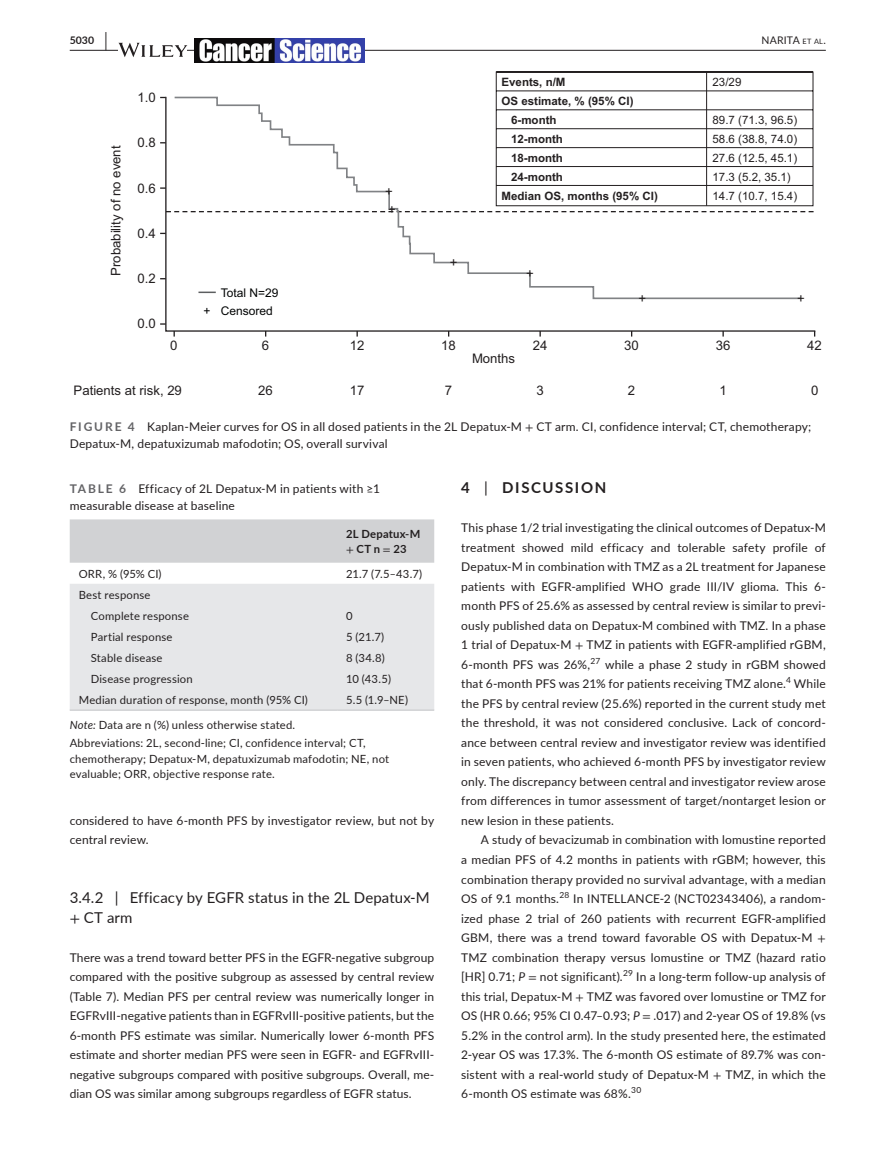
<style>
.page{position:relative;width:893px;height:1174px;background:#fff}
.page>*{position:absolute;margin:0;border:0;box-sizing:border-box;transform-origin:0 0}
.t1{font:15px/19.5px "Lato";letter-spacing:.005em;color:#231f20}
.t2{font:700 15px "Lato";letter-spacing:.11em;color:#231f20}
.t3{font:13.2px "Arial";color:#231f20}
.t4{font:12px/19.5px "Lato";letter-spacing:.015em;color:#231f20}
.t5{font:12px/18px "Arial";color:#030505}
.t6{font:700 11.55px "Arial";color:#231f20}
.t7{font:11.55px/18.9px "Arial";color:#231f20}
.t8{font:11.25px/21px "Lato";letter-spacing:.015em;color:#231f20}
.t9{font:700 11.25px/15.8px "Lato";letter-spacing:.02em;color:#231f20}
.t10{font:10.5px "Lato";letter-spacing:.02em;color:#231f20}
.t11{font:700 10.5px "Lato";color:#231f20}
.t12{font:8.4px "Lato";color:#231f20}
.s1{font-size:19.5px}
.s2{font-size:7.35px}
.s3{font-weight:700;color:#636366}
.s4{font-family:"STIX"}
.s5{font-family:"STIX";font-weight:400}
.s6{font-style:italic}
.s7{font-weight:400}
</style>
<div class="page">
<hr style="left:70px;top:50px;width:756px;height:1px;background:#231f20">
<svg style="left:118px;top:43px;width:69px;height:14px"></svg>
<img style="left:195px;top:38px;width:170px;height:24px">
<svg style="left:495px;top:72px;width:319px;height:24px"></svg>
<svg style="left:165px;top:96px;width:651px;height:236px"></svg>
<svg style="left:160px;top:323px;width:6px;height:2px"></svg>
<svg style="left:160px;top:187px;width:6px;height:2px"></svg>
<svg style="left:173px;top:96px;width:630px;height:204px"></svg>
<hr style="left:706px;top:72px;width:1px;height:134px;background:#231f20">
<div style="left:70px;top:519px;width:364px;height:43px;background:#d1d2d4"></div>
<div style="left:70px;top:584px;width:364px;height:125px;background:#e6e7e9"></div>
<hr style="left:70px;top:709px;width:267px;height:2px;background:#d1d2d4">
<hr style="left:337px;top:709px;width:97px;height:2px;background:#d1d2d4">
<p class="t11" style="left:70px;top:33px;width:39px">5030 <span class="s1">|</span></p>
<p class="t10" style="left:761px;top:33px;width:66px">NARITA <span class="s2">et al</span>.</p>
<p class="t3" style="left:107px;top:276px;width:132px;rotate:-90deg">Probability of no event</p>
<p class="t3" style="left:137px;top:89px;width:20px">1.0</p>
<p class="t3" style="left:137px;top:134px;width:20px">0.8</p>
<p class="t3" style="left:137px;top:179px;width:20px">0.6</p>
<p class="t3" style="left:137px;top:224px;width:20px">0.4</p>
<p class="t3" style="left:137px;top:270px;width:20px">0.2</p>
<p class="t3" style="left:137px;top:315px;width:20px">0.0</p>
<p class="t5" style="left:204px;top:283px;width:76px;text-indent:17px">Total N=29 + Censored</p>
<p class="t3" style="left:385px;top:183px;width:9px">+</p>
<p class="t3" style="left:388px;top:200px;width:9px">+</p>
<p class="t3" style="left:450px;top:254px;width:9px">+</p>
<p class="t6" style="left:501px;top:74px;width:66px">Events, n/M</p>
<p class="t6" style="left:501px;top:93px;width:134px">OS estimate, % (95% CI)</p>
<p class="t6" style="left:511px;top:112px;width:47px">6-month</p>
<p class="t6" style="left:511px;top:131px;width:53px">12-month</p>
<p class="t6" style="left:511px;top:150px;width:53px">18-month</p>
<p class="t6" style="left:511px;top:169px;width:53px">24-month</p>
<p class="t6" style="left:501px;top:188px;width:158px">Median OS, months (95% CI)</p>
<p class="t3" style="left:526px;top:264px;width:9px">+</p>
<p class="t7" style="left:713px;top:73px;width:30px">23/29</p>
<p class="t7" style="left:713px;top:110px;width:86px">89.7 (71.3, 96.5)<br>58.6 (38.8, 74.0)<br>27.6 (12.5, 45.1)<br>17.3 (5.2, 35.1)<br>14.7 (10.7, 15.4)</p>
<p class="t3" style="left:639px;top:289px;width:9px">+</p>
<p class="t3" style="left:797px;top:289px;width:9px">+</p>
<p class="t3" style="left:170px;top:337px;width:9px">0</p>
<p class="t3" style="left:350px;top:337px;width:16px">12</p>
<p class="t3" style="left:262px;top:337px;width:9px">6</p>
<p class="t3" style="left:441px;top:337px;width:16px">18</p>
<p class="t3" style="left:533px;top:337px;width:16px">24</p>
<p class="t3" style="left:624px;top:337px;width:16px">30</p>
<p class="t3" style="left:716px;top:337px;width:16px">36</p>
<p class="t3" style="left:807px;top:337px;width:16px">42</p>
<p class="t3" style="left:472px;top:350px;width:45px">Months</p>
<p class="t3" style="left:74px;top:381px;width:110px">Patients at risk, 29</p>
<p class="t3" style="left:258px;top:381px;width:16px">26</p>
<p class="t3" style="left:350px;top:381px;width:16px">17</p>
<p class="t3" style="left:445px;top:381px;width:9px">7</p>
<p class="t3" style="left:536px;top:381px;width:9px">3</p>
<p class="t3" style="left:628px;top:381px;width:9px">2</p>
<p class="t3" style="left:719px;top:381px;width:9px">1</p>
<p class="t3" style="left:811px;top:381px;width:9px">0</p>
<p class="t4" style="left:70px;top:418px;width:743px;line-height:16.5px"><span class="s3">FIGURE 4</span> Kaplan-Meier curves for OS in all dosed patients in the 2L Depatux-M <span class="s4">+</span> CT arm. CI, confidence interval; CT, chemotherapy;<br>Depatux-M, depatuxizumab mafodotin; OS, overall survival</p>
<p class="t4" style="left:70px;top:480px;width:312px;line-height:16.5px"><span class="s3">TABLE 6</span> Efficacy of 2L Depatux-M in patients with ≥1 measurable disease at baseline</p>
<p class="t9" style="left:346px;top:525px;width:76px">2L Depatux-M <span class="s5">+</span> CT n<span class="s5">=</span>23</p>
<p class="t8" style="left:79px;top:562px;width:84px">ORR, % (95% CI)</p>
<p class="t8" style="left:346px;top:562px;width:78px">21.7 (7.5‒43.7)</p>
<p class="t8" style="left:91px;top:584px;width:100px;text-indent:-12px">Best response<br>Complete response</p>
<p class="t8" style="left:346px;top:605px;width:8px">0</p>
<p class="t8" style="left:91px;top:626px;width:83px">Partial response</p>
<p class="t8" style="left:346px;top:626px;width:40px">5 (21.7)</p>
<p class="t8" style="left:91px;top:647px;width:73px">Stable disease</p>
<p class="t8" style="left:346px;top:647px;width:40px">8 (34.8)</p>
<p class="t8" style="left:91px;top:668px;width:103px">Disease progression</p>
<p class="t8" style="left:346px;top:668px;width:46px">10 (43.5)</p>
<p class="t8" style="left:79px;top:689px;width:231px">Median duration of response, month (95% CI)</p>
<p class="t8" style="left:346px;top:689px;width:63px">5.5 (1.9‒NE)</p>
<p class="t8" style="left:70px;top:715px;width:297px;line-height:18px"><span class="s6">Note:</span> Data are n (%) unless otherwise stated.<br>Abbreviations: 2L, second-line; CI, confidence interval; CT,</p>
<p class="t8" style="left:70px;top:750px;width:321px;line-height:15.8px">chemotherapy; Depatux-M, depatuxizumab mafodotin; NE, not evaluable; ORR, objective response rate.</p>
<p class="t4" style="left:70px;top:810px;width:366px">considered to have 6-month PFS by investigator review, but not by central review.</p>
<p class="t1" style="left:70px;top:887px;width:362px">3.4.2 | Efficacy by EGFR status in the 2L Depatux-M <span class="s4">+</span> CT arm</p>
<p class="t4" style="left:70px;top:947px;width:366px;text-align:justify">There was a trend toward better PFS in the EGFR-negative subgroup compared with the positive subgroup as assessed by central review (Table 7). Median PFS per central review was numerically longer in EGFRvIII-negative patients than in EGFRvIII-positive patients, but the 6-month PFS estimate was similar. Numerically lower 6-month PFS estimate and shorter median PFS were seen in EGFR- and EGFRvIII&shy;negative subgroups compared with positive subgroups. Overall, me&shy;dian OS was similar among subgroups regardless of EGFR status.</p>
<p class="t2" style="left:461px;top:477px;width:147px">4 <span class="s7">|</span> DISCUSSION</p>
<p class="t4" style="left:461px;top:518px;width:366px;text-align:justify">This phase 1/2 trial investigating the clinical outcomes of Depatux-M treatment showed mild efficacy and tolerable safety profile of Depatux-M in combination with TMZ as a 2L treatment for Japanese patients with EGFR-amplified WHO grade III/IV glioma. This 6- month PFS of 25.6% as assessed by central review is similar to previ&shy;ously published data on Depatux-M combined with TMZ. In a phase 1 trial of Depatux-M <span class="s4">+</span> TMZ in patients with EGFR-amplified rGBM, 6-month PFS was 26%,</p>
<p class="t12" style="left:591px;top:654px;width:11px">27</p>
<p class="t4" style="left:461px;top:654px;width:366px;text-indent:144px">while a phase 2 study in rGBM showed that 6-month PFS was 21% for patients receiving TMZ alone.</p>
<p class="t12" style="left:786px;top:674px;width:6px">4</p>
<p class="t4" style="left:461px;top:674px;width:366px;text-align:justify;text-indent:333px">While the PFS by central review (25.6%) reported in the current study met the threshold, it was not considered conclusive. Lack of concord&shy;ance between central review and investigator review was identified in seven patients, who achieved 6-month PFS by investigator review only. The discrepancy between central and investigator review arose from differences in tumor assessment of target/nontarget lesion or new lesion in these patients.</p>
<p class="t4" style="left:461px;top:830px;width:366px;text-align:justify;text-indent:20px">A study of bevacizumab in combination with lomustine reported a median PFS of 4.2 months in patients with rGBM; however, this combination therapy provided no survival advantage, with a median OS of 9.1 months.<sup>28</sup> In INTELLANCE-2 (NCT02343406), a random&shy;ized phase 2 trial of 260 patients with recurrent EGFR-amplified GBM, there was a trend toward favorable OS with Depatux-M <span class="s4">+ </span>TMZ combination therapy versus lomustine or TMZ (hazard ratio [HR] 0.71; <span class="s6">P</span> <span class="s4">=</span> not significant).<sup>29</sup> In a long-term follow-up analysis of this trial, Depatux-M <span class="s4">+</span> TMZ was favored over lomustine or TMZ for OS (HR 0.66; 95% CI 0.47‒0.93; <span class="s6">P</span> <span class="s4">=</span> .017) and 2-year OS of 19.8% (vs 5.2% in the control arm). In the study presented here, the estimated 2-year OS was 17.3%. The 6-month OS estimate of 89.7% was con&shy;sistent with a real-world study of Depatux-M <span class="s4">+</span> TMZ, in which the 6-month OS estimate was 68%.<sup>30</sup></p>
</div>
